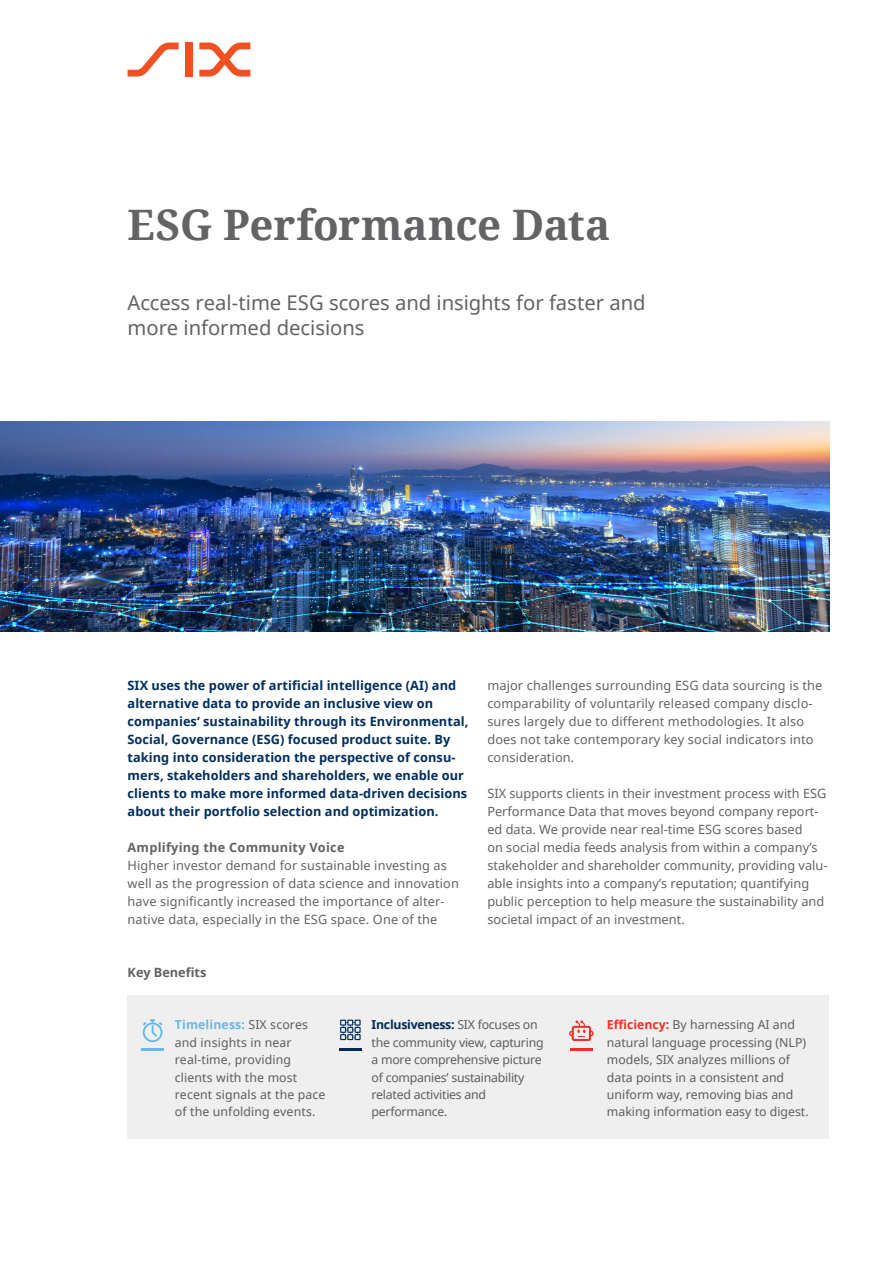
<style>
.page{position:relative;width:893px;height:1263px;background:#fff}
.page>*{position:absolute;margin:0;border:0;box-sizing:border-box;transform-origin:0 0}
.SIX_h1{font:700 42px "Noto Serif";letter-spacing:-.005em;color:#636366}
.SIX_h3{font:20.25px/25.5px "Noto Sans";letter-spacing:-.005em;color:#636366}
.t1{font:12.75px/18px "Noto Sans";color:#636366}
.t2{font:700 12.75px/18px "Noto Sans";letter-spacing:.005em;color:#002e5e}
.t3{font:700 12.75px "Noto Sans";letter-spacing:.02em;color:#636366}
.t4{font:700 12.75px "Noto Sans";color:#636366}
.t5{font:12.3px/17.4px "Noto Sans";color:#5d5d60}
.t6{font:12.3px/17.4px "Noto Sans";letter-spacing:-.02em;color:#5d5d60}
.s1{font-weight:700;color:#66b9e8}
.s2{font-weight:700;color:#002a57}
.s3{font-weight:700;color:#ee3124}
</style>
<div class="page">
<img style="left:0;top:421px;width:829px;height:210px">
<svg style="left:128px;top:43px;width:51px;height:34px"></svg>
<div style="left:185px;top:43px;width:8px;height:34px;background:#f15122"></div>
<svg style="left:199px;top:43px;width:51px;height:34px"></svg>
<div style="left:128px;top:995px;width:701px;height:144px;background:#efefef"></div>
<svg style="left:569px;top:1020px;width:25px;height:21px"></svg>
<hr style="left:570px;top:1048px;width:22px;height:3px;background:#ee3124">
<hr style="left:339px;top:1048px;width:23px;height:3px;background:#002a57">
<svg style="left:143px;top:1019px;width:19px;height:23px"></svg>
<hr style="left:141px;top:1048px;width:23px;height:3px;background:#66b9e8">
<svg style="left:340px;top:1019px;width:21px;height:21px"></svg>
<p class="SIX_h1" style="left:128px;top:196px;width:484px">ESG Performance Data</p>
<p class="SIX_h3" style="left:128px;top:289px;width:520px">Access real-time ESG scores and insights for faster and more informed decisions</p>
<p class="t2" style="left:128px;top:676px;width:342px">SIX uses the power of artificial intelligence (AI) and alternative data to provide an inclusive view on companies‘ sustainability through its Environmental, Social, Governance (ESG) focused product suite. By taking into consideration the perspective of consu&shy;mers, stakeholders and shareholders, we enable our clients to make more informed data-driven decisions about their portfolio selection and optimization.</p>
<p class="t3" style="left:128px;top:838px;width:218px">Amplifying the Community Voice</p>
<p class="t1" style="left:128px;top:856px;width:333px">Higher investor demand for sustainable investing as well as the progression of data science and innovation have significantly increased the importance of alter&shy;native data, especially in the ESG space. One of the</p>
<p class="t4" style="left:128px;top:963px;width:80px">Key Benefits</p>
<p class="t1" style="left:487px;top:676px;width:337px">major challenges surrounding ESG data sourcing is the comparability of voluntarily released company disclo&shy;sures largely due to different methodologies. It also does not take contemporary key social indicators into consideration.</p>
<p class="t1" style="left:487px;top:784px;width:342px">SIX supports clients in their investment process with ESG Performance Data that moves beyond company report&shy;ed data. We provide near real-time ESG scores based<br>on social media feeds analysis from within a company’s stakeholder and shareholder community, providing valu&shy;able insights into a company’s reputation; quantifying public perception to help measure the sustainability and societal impact of an investment.</p>
<p class="t5" style="left:175px;top:1016px;width:152px"><span class="s1">Timeliness:</span> SIX scores and insights in near real-time, providing clients with the most recent signals at the pace of the unfolding events.</p>
<p class="t6" style="left:371px;top:1016px;width:174px"><span class="s2">Inclusiveness:</span> SIX focuses on the community view, capturing a more comprehensive picture of companies’ sustainability related activities and performance.</p>
<p class="t5" style="left:607px;top:1016px;width:203px"><span class="s3">Efficiency:</span> By harnessing AI and natural language processing (NLP) models, SIX analyzes millions of data points in a consistent and uniform way, removing bias and making information easy to digest.</p>
</div>
